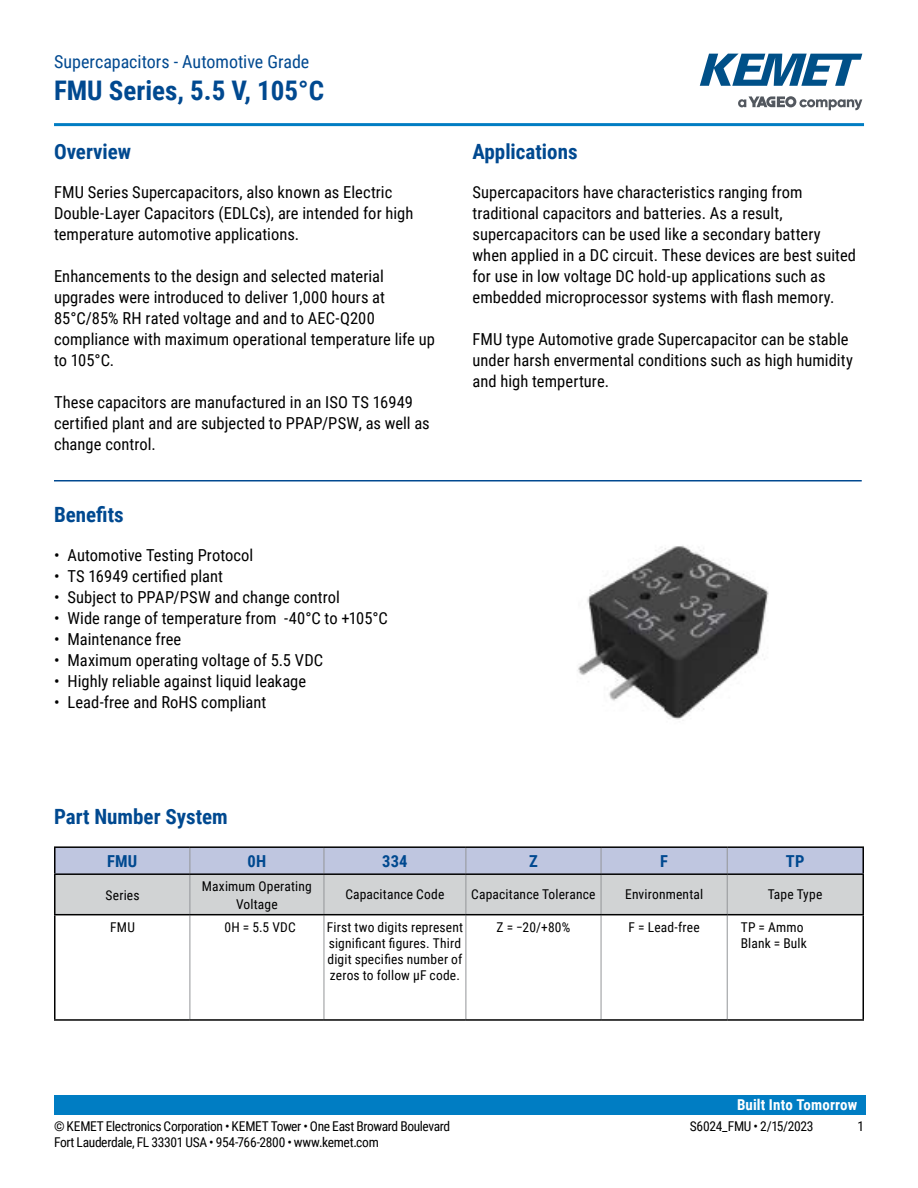
<style>
.page{position:relative;width:918px;height:1188px;background:#fff}
.page>*{position:absolute;margin:0;border:0;box-sizing:border-box;transform-origin:0 0}
.t1{font:700 27px "Roboto Condensed";color:#004990}
.t2{font:700 21px "Roboto Condensed";color:#004990}
.t3{font:18px "Roboto Condensed";color:#004990}
.t4{font:16.5px/21px "Roboto Condensed";letter-spacing:.005em;color:#000}
.t5{font:700 16.5px "Roboto Condensed";letter-spacing:.01em;color:#004990}
.t6{font:700 15px "Roboto Condensed";letter-spacing:.01em;color:#fff}
.t7{font:13.5px/16.2px "Roboto Condensed";letter-spacing:.01em;color:#000}
.t8{font:13.5px "Roboto Condensed";letter-spacing:-.025em;color:#000}
.t9{font:13.5px "Roboto Condensed";letter-spacing:-.02em;color:#000}
</style>
<div class="page">
<svg style="left:738px;top:96px;width:124px;height:14px"></svg>
<svg style="left:700px;top:54px;width:162px;height:32px"></svg>
<hr style="left:54px;top:123px;width:810px;height:3px;background:#007dc3">
<div style="left:54px;top:1095px;width:811px;height:20px;background:#007dc3"></div>
<hr style="left:54px;top:480px;width:808px;height:2px;background:#004990">
<svg style="left:325px;top:915px;width:537px;height:104px"></svg>
<svg style="left:56px;top:848px;width:806px;height:66px;background:#c9cdd8"></svg>
<hr style="left:190px;top:875px;width:1px;height:39px;background:#939598">
<hr style="left:324px;top:875px;width:1px;height:39px;background:#939598">
<hr style="left:466px;top:875px;width:1px;height:39px;background:#939598">
<hr style="left:601px;top:875px;width:1px;height:39px;background:#939598">
<hr style="left:727px;top:875px;width:1px;height:39px;background:#939598">
<hr style="left:190px;top:915px;width:1px;height:104px;background:#939598">
<hr style="left:324px;top:915px;width:1px;height:104px;background:#939598">
<hr style="left:466px;top:915px;width:1px;height:104px;background:#939598">
<hr style="left:601px;top:915px;width:1px;height:104px;background:#939598">
<hr style="left:727px;top:915px;width:1px;height:104px;background:#939598">
<hr style="left:54px;top:914px;width:136px;height:1px;background:#000">
<hr style="left:190px;top:914px;width:134px;height:1px;background:#000">
<hr style="left:324px;top:914px;width:142px;height:1px;background:#000">
<hr style="left:466px;top:914px;width:135px;height:1px;background:#000">
<hr style="left:601px;top:914px;width:126px;height:1px;background:#000">
<hr style="left:727px;top:914px;width:137px;height:1px;background:#000">
<hr style="left:54px;top:875px;width:2px;height:39px;background:#000">
<hr style="left:862px;top:875px;width:2px;height:39px;background:#000">
<hr style="left:54px;top:915px;width:2px;height:104px;background:#000">
<hr style="left:862px;top:915px;width:2px;height:104px;background:#000">
<hr style="left:54px;top:1019px;width:136px;height:2px;background:#000">
<hr style="left:190px;top:1019px;width:134px;height:2px;background:#000">
<hr style="left:324px;top:1019px;width:142px;height:2px;background:#000">
<hr style="left:466px;top:1019px;width:135px;height:2px;background:#000">
<hr style="left:601px;top:1019px;width:126px;height:2px;background:#000">
<hr style="left:727px;top:1019px;width:137px;height:2px;background:#000">
<hr style="left:54px;top:846px;width:136px;height:2px;background:#000">
<hr style="left:54px;top:848px;width:2px;height:25px;background:#000">
<hr style="left:190px;top:846px;width:134px;height:2px;background:#000">
<hr style="left:324px;top:846px;width:142px;height:2px;background:#000">
<hr style="left:466px;top:846px;width:135px;height:2px;background:#000">
<hr style="left:601px;top:846px;width:126px;height:2px;background:#000">
<hr style="left:727px;top:846px;width:137px;height:2px;background:#000">
<hr style="left:862px;top:848px;width:2px;height:25px;background:#000">
<hr style="left:54px;top:873px;width:136px;height:2px;background:#000">
<hr style="left:190px;top:873px;width:134px;height:2px;background:#000">
<hr style="left:324px;top:873px;width:142px;height:2px;background:#000">
<hr style="left:466px;top:873px;width:135px;height:2px;background:#000">
<hr style="left:601px;top:873px;width:126px;height:2px;background:#000">
<hr style="left:727px;top:873px;width:137px;height:2px;background:#000">
<img style="left:577px;top:545px;width:192px;height:175px">
<p class="t3" style="left:54px;top:48px;width:257px">Supercapacitors - Automotive Grade</p>
<h1 class="t1" style="left:54px;top:71px;width:272px">FMU Series, 5.5 V, 105°C</h1>
<p class="t2" style="left:54px;top:137px;width:79px">Overview</p>
<p class="t4" style="left:54px;top:181px;width:361px">FMU Series Supercapacitors, also known as Electric<br>Double-Layer Capacitors (EDLCs), are intended for high temperature automotive applications.</p>
<p class="t4" style="left:54px;top:265px;width:382px">Enhancements to the design and selected material upgrades were introduced to deliver 1,000 hours at 85°C/85% RH rated voltage and and to AEC-Q200 compliance with maximum operational temperature life up to 105°C.</p>
<p class="t4" style="left:54px;top:391px;width:377px">These capacitors are manufactured in an ISO TS 16949 certified plant and are subjected to PPAP/PSW, as well as change control.</p>
<p class="t2" style="left:54px;top:500px;width:71px">Benefits</p>
<p class="t4" style="left:54px;top:544px;width:201px">• Automotive Testing Protocol</p>
<p class="t4" style="left:54px;top:565px;width:171px">• TS 16949 certified plant</p>
<p class="t4" style="left:54px;top:586px;width:288px">• Subject to PPAP/PSW and change control</p>
<p class="t4" style="left:54px;top:607px;width:335px">• Wide range of temperature from -40°C to +105°C</p>
<p class="t4" style="left:54px;top:628px;width:129px">• Maintenance free</p>
<p class="t4" style="left:54px;top:649px;width:271px">• Maximum operating voltage of 5.5 VDC</p>
<p class="t4" style="left:54px;top:670px;width:254px">• Highly reliable against liquid leakage</p>
<p class="t4" style="left:54px;top:691px;width:214px">• Lead-free and RoHS compliant</p>
<p class="t2" style="left:472px;top:137px;width:107px">Applications</p>
<p class="t4" style="left:472px;top:181px;width:385px">Supercapacitors have characteristics ranging from traditional capacitors and batteries. As a result, supercapacitors can be used like a secondary battery when applied in a DC circuit. These devices are best suited for use in low voltage DC hold-up applications such as embedded microprocessor systems with flash memory.</p>
<p class="t4" style="left:472px;top:328px;width:382px">FMU type Automotive grade Supercapacitor can be stable under harsh envermental conditions such as high humidity and high temperture.</p>
<p class="t2" style="left:54px;top:802px;width:175px">Part Number System</p>
<p class="t5" style="left:107px;top:849px;width:32px">FMU</p>
<p class="t5" style="left:248px;top:849px;width:20px">0H</p>
<p class="t5" style="left:382px;top:849px;width:27px">334</p>
<p class="t5" style="left:529px;top:849px;width:10px">Z</p>
<p class="t5" style="left:660px;top:849px;width:9px">F</p>
<p class="t5" style="left:786px;top:849px;width:20px">TP</p>
<p class="t7" style="left:106px;top:886px;width:35px">Series</p>
<p class="t7" style="left:202px;top:876px;width:112px;line-height:18px;text-align:center">Maximum Operating<br>Voltage</p>
<p class="t7" style="left:345px;top:886px;width:101px">Capacitance Code</p>
<p class="t7" style="left:471px;top:886px;width:126px">Capacitance Tolerance</p>
<p class="t7" style="left:625px;top:886px;width:79px">Environmental</p>
<p class="t7" style="left:768px;top:886px;width:56px">Tape Type</p>
<p class="t7" style="left:110px;top:918px;width:26px">FMU</p>
<p class="t7" style="left:224px;top:918px;width:73px">0H = 5.5 VDC</p>
<p class="t7" style="left:327px;top:918px;width:138px">First two digits represent significant figures. Third digit specifies number of zeros to follow µF code.</p>
<p class="t7" style="left:497px;top:918px;width:75px">Z = −20/+80%</p>
<p class="t7" style="left:629px;top:918px;width:73px">F = Lead-free</p>
<p class="t7" style="left:741px;top:918px;width:68px">TP = Ammo<br>Blank = Bulk</p>
<p class="t6" style="left:737px;top:1094px;width:122px">Built Into Tomorrow</p>
<p class="t8" style="left:54px;top:1116px;width:398px">© KEMET Electronics Corporation • KEMET Tower • One East Broward Boulevard</p>
<p class="t9" style="left:690px;top:1116px;width:125px">S6024_FMU • 2/15/2023</p>
<p class="t7" style="left:857px;top:1117px;width:8px">1</p>
<p class="t8" style="left:54px;top:1133px;width:326px">Fort Lauderdale, FL 33301 USA • 954-766-2800 • www.kemet.com</p>
</div>
